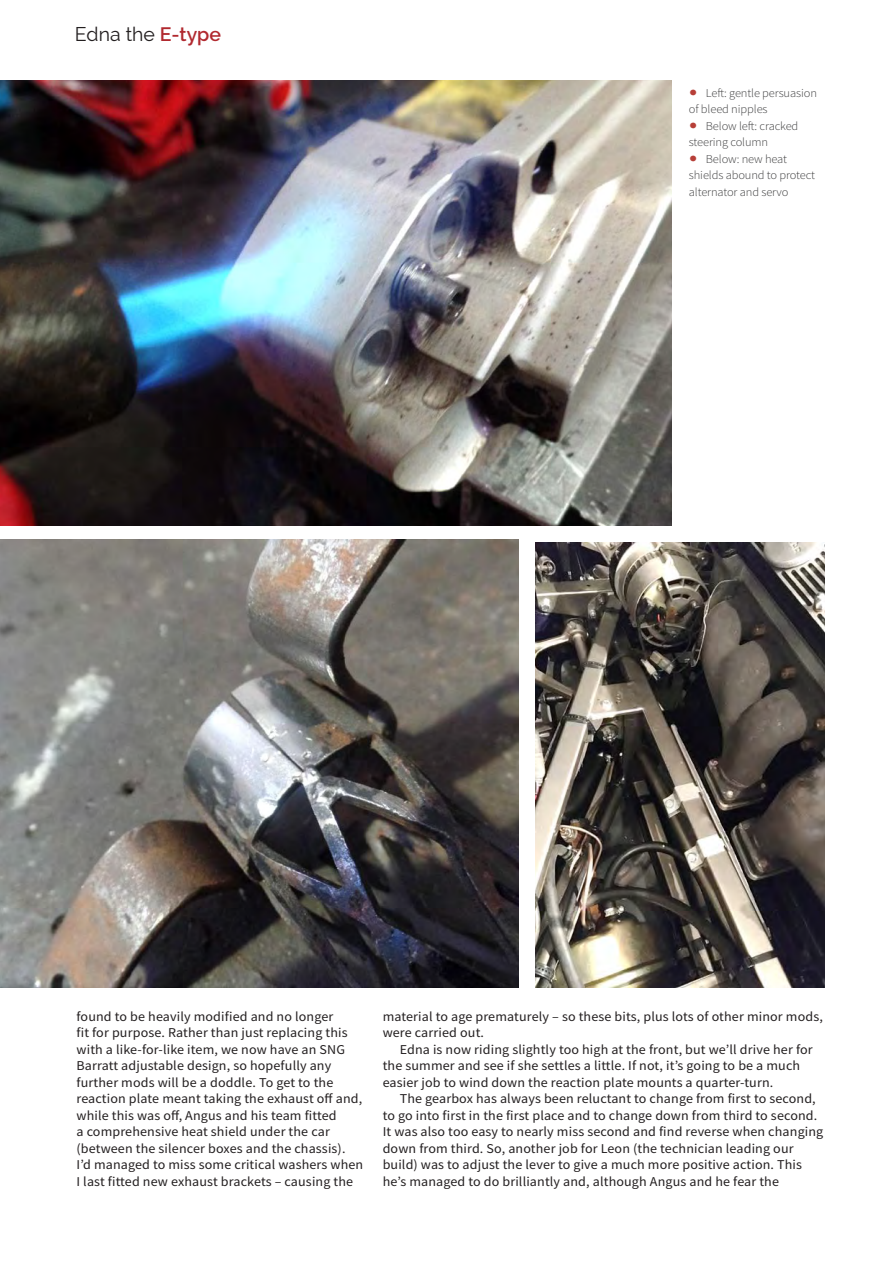
<style>
.page{position:relative;width:893px;height:1263px;background:#fff}
.page>*{position:absolute;margin:0;border:0;box-sizing:border-box;transform-origin:0 0}
.t1{font:19.5px "Raleway";color:#231f20}
.t2{font:13.5px/16.5px "Source Sans Pro";letter-spacing:.01em;color:#231f20;scale:1.04 1}
.t3{font:300 12px/16.5px "Source Sans Pro";letter-spacing:-.01em;color:#3e3e3f;scale:1.04 1}
.s1{font-weight:600;color:#b1292f}
.s2{font-family:"Helvetica Neue";font-weight:400;font-size:13.5px;color:#b73f38}
</style>
<div class="page">
<img style="left:0;top:80px;width:672px;height:446px">
<img style="left:0;top:540px;width:519px;height:448px">
<img style="left:536px;top:542px;width:289px;height:446px">
<h1 class="t1" style="left:75px;top:23px;width:148px">Edna the <span class="s1">E-type</span></h1>
<p class="t3" style="left:689px;top:85px;width:125px"><span class="s2">●</span> Left: gentle persuasion of bleed nipples</p>
<p class="t3" style="left:689px;top:118px;width:107px"><span class="s2">●</span> Below left: cracked steering column</p>
<p class="t3" style="left:689px;top:151px;width:123px"><span class="s2">●</span> Below: new heat shields abound to protect alternator and servo</p>
<p class="t2" style="left:77px;top:1008px;width:277px">found to be heavily modified and no longer<br>fit for purpose. Rather than just replacing this with a like-for-like item, we now have an SNG Barratt adjustable design, so hopefully any further mods will be a doddle. To get to the reaction plate meant taking the exhaust off and, while this was off, Angus and his team fitted<br>a comprehensive heat shield under the car (between the silencer boxes and the chassis).<br>I’d managed to miss some critical washers when I last fitted new exhaust brackets – causing the</p>
<p class="t2" style="left:383px;top:1008px;width:425px">material to age prematurely – so these bits, plus lots of other minor mods, were carried out.</p>
<p class="t2" style="left:383px;top:1041px;width:415px;text-indent:17px">Edna is now riding slightly too high at the front, but we’ll drive her for the summer and see if she settles a little. If not, it’s going to be a much easier job to wind down the reaction plate mounts a quarter-turn.</p>
<p class="t2" style="left:383px;top:1090px;width:425px;text-indent:17px">The gearbox has always been reluctant to change from first to second, to go into first in the first place and to change down from third to second.<br>It was also too easy to nearly miss second and find reverse when changing down from third. So, another job for Leon (the technician leading our build) was to adjust the lever to give a much more positive action. This he’s managed to do brilliantly and, although Angus and he fear the</p>
</div>
